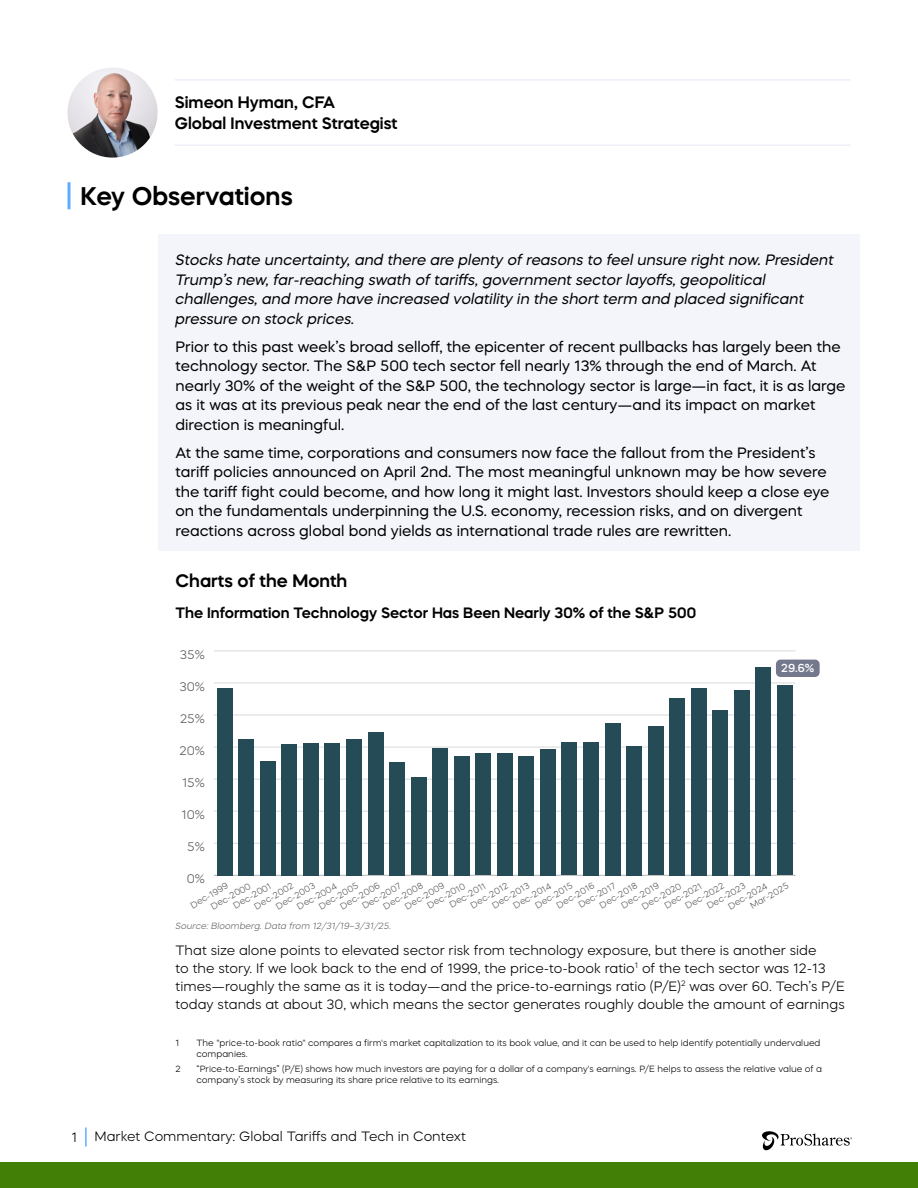
<style>
.page{position:relative;width:918px;height:1188px;background:#fff}
.page>*{position:absolute;margin:0;border:0;box-sizing:border-box;transform-origin:0 0}
.t1{font:600 25.5px "Mazzard H";color:#000}
.t2{font:600 18px "Mazzard H";color:#000}
.t3{font:600 16.5px/21px "Mazzard H";color:#000}
.t4{font:15px/19.5px "Mazzard H";color:#000}
.t5{font:italic 15px/19.5px "Mazzard H";color:#000}
.t6{font:600 15px "Mazzard H";color:#000}
.t7{font:300 13.5px/18px "Mazzard H";color:#000}
.t8{font:300 12.45px "Mazzard H";color:#595959}
.t9{font:500 11.55px "Mazzard H";color:#fff}
.t10{font:300 9px/10.8px "Mazzard H";color:#000}
.t11{font:300 9px/11.4px "Mazzard H";color:#595959}
.t12{font:italic 300 9px "Mazzard H";color:#646464}
</style>
<div class="page">
<div style="left:0;top:1162px;width:918px;height:26px;background:#427f06"></div>
<svg style="left:762px;top:1131px;width:90px;height:20px"></svg>
<hr style="left:85px;top:1127px;width:2px;height:20px;background:#5dadfd">
<div style="left:158px;top:234px;width:702px;height:316px;background:#f3f5fb"></div>
<hr style="left:68px;top:182px;width:2px;height:27px;background:#5dadfd">
<hr style="left:214px;top:875px;width:582px;height:1px;background:#bfbebe">
<hr style="left:214px;top:843px;width:582px;height:1px;background:#d9d9d9">
<hr style="left:214px;top:811px;width:582px;height:1px;background:#d9d9d9">
<hr style="left:214px;top:779px;width:582px;height:1px;background:#d9d9d9">
<hr style="left:214px;top:747px;width:582px;height:1px;background:#d9d9d9">
<hr style="left:214px;top:715px;width:582px;height:1px;background:#d9d9d9">
<hr style="left:214px;top:683px;width:582px;height:1px;background:#d9d9d9">
<hr style="left:214px;top:651px;width:582px;height:1px;background:#d9d9d9">
<div style="left:217px;top:688px;width:16px;height:187px;background:#254c56"></div>
<div style="left:239px;top:739px;width:15px;height:136px;background:#254c56"></div>
<div style="left:260px;top:761px;width:16px;height:114px;background:#254c56"></div>
<div style="left:282px;top:744px;width:15px;height:131px;background:#254c56"></div>
<div style="left:303px;top:743px;width:16px;height:132px;background:#254c56"></div>
<div style="left:325px;top:743px;width:15px;height:132px;background:#254c56"></div>
<div style="left:346px;top:739px;width:16px;height:136px;background:#254c56"></div>
<div style="left:368px;top:733px;width:15px;height:142px;background:#254c56"></div>
<div style="left:389px;top:762px;width:16px;height:113px;background:#254c56"></div>
<div style="left:411px;top:777px;width:15px;height:98px;background:#254c56"></div>
<div style="left:432px;top:748px;width:16px;height:127px;background:#254c56"></div>
<div style="left:454px;top:756px;width:15px;height:119px;background:#254c56"></div>
<div style="left:476px;top:753px;width:15px;height:122px;background:#254c56"></div>
<div style="left:497px;top:753px;width:16px;height:122px;background:#254c56"></div>
<div style="left:519px;top:756px;width:15px;height:119px;background:#254c56"></div>
<div style="left:540px;top:749px;width:16px;height:126px;background:#254c56"></div>
<div style="left:562px;top:743px;width:15px;height:132px;background:#254c56"></div>
<div style="left:583px;top:742px;width:16px;height:133px;background:#254c56"></div>
<div style="left:605px;top:723px;width:15px;height:152px;background:#254c56"></div>
<div style="left:626px;top:746px;width:16px;height:129px;background:#254c56"></div>
<div style="left:648px;top:727px;width:15px;height:148px;background:#254c56"></div>
<div style="left:669px;top:698px;width:16px;height:177px;background:#254c56"></div>
<div style="left:691px;top:688px;width:15px;height:187px;background:#254c56"></div>
<div style="left:712px;top:710px;width:16px;height:165px;background:#254c56"></div>
<div style="left:734px;top:690px;width:16px;height:185px;background:#254c56"></div>
<div style="left:756px;top:667px;width:15px;height:208px;background:#254c56"></div>
<div style="left:777px;top:685px;width:16px;height:190px;background:#254c56"></div>
<div style="left:776px;top:660px;width:44px;height:17px;background:#74788d;border-radius:5px"></div>
<img style="left:68px;top:68px;width:90px;height:90px;border-radius:45px">
<hr style="left:175px;top:79px;width:675px;height:1px;background:#e6eaf7">
<hr style="left:175px;top:145px;width:675px;height:1px;background:#e6eaf7">
<p class="t3" style="left:175px;top:92px;width:224px">Simeon Hyman, CFA<br>Global Investment Strategist</p>
<h1 class="t1" style="left:81px;top:179px;width:214px">Key Observations</h1>
<p class="t5" style="left:176px;top:250px;width:660px">Stocks hate uncertainty, and there are plenty of reasons to feel unsure right now. President Trump’s new, far-reaching swath of tariffs, government sector layoffs, geopolitical challenges, and more have increased volatility in the short term and placed significant pressure on stock prices.</p>
<p class="t4" style="left:176px;top:336px;width:672px">Prior to this past week’s broad selloff, the epicenter of recent pullbacks has largely been the technology sector. The S&amp;P 500 tech sector fell nearly 13% through the end of March. At nearly 30% of the weight of the S&amp;P 500, the technology sector is large—in fact, it is as large as it was at its previous peak near the end of the last century—and its impact on market direction is meaningful.</p>
<p class="t4" style="left:176px;top:442px;width:655px">At the same time, corporations and consumers now face the fallout from the President’s tariff policies announced on April 2nd. The most meaningful unknown may be how severe the tariff fight could become, and how long it might last. Investors should keep a close eye on the fundamentals underpinning the U.S. economy, recession risks, and on divergent reactions across global bond yields as international trade rules are rewritten.</p>
<p class="t2" style="left:176px;top:569px;width:173px">Charts of the Month</p>
<p class="t6" style="left:176px;top:603px;width:522px">The Information Technology Sector Has Been Nearly 30% of the S&amp;P 500</p>
<p class="t8" style="left:180px;top:647px;width:26px">35%</p>
<p class="t8" style="left:179px;top:679px;width:27px">30%</p>
<p class="t8" style="left:180px;top:711px;width:26px">25%</p>
<p class="t8" style="left:179px;top:743px;width:27px">20%</p>
<p class="t8" style="left:182px;top:775px;width:24px">15%</p>
<p class="t8" style="left:181px;top:807px;width:25px">10%</p>
<p class="t8" style="left:187px;top:839px;width:19px">5%</p>
<p class="t9" style="left:781px;top:661px;width:34px">29.6%</p>
<p class="t8" style="left:187px;top:871px;width:20px">0%</p>
<p class="t11" style="left:338px;top:902px;width:46px;rotate:-30deg">Dec-2006</p>
<p class="t11" style="left:554px;top:901px;width:44px;rotate:-30deg">Dec-2016</p>
<p class="t11" style="left:203px;top:892px;width:46px;text-indent:-17px;rotate:-30deg">Dec-1999<br>Dec-2000</p>
<p class="t11" style="left:403px;top:902px;width:45px;rotate:-30deg">Dec-2009</p>
<p class="t11" style="left:295px;top:902px;width:46px;rotate:-30deg">Dec-2004</p>
<p class="t11" style="left:274px;top:902px;width:45px;rotate:-30deg">Dec-2003</p>
<p class="t11" style="left:381px;top:902px;width:46px;rotate:-30deg">Dec-2008</p>
<p class="t11" style="left:619px;top:901px;width:43px;rotate:-30deg">Dec-2019</p>
<p class="t11" style="left:252px;top:902px;width:45px;rotate:-30deg">Dec-2002</p>
<p class="t11" style="left:511px;top:901px;width:44px;rotate:-30deg">Dec-2014</p>
<p class="t11" style="left:726px;top:902px;width:45px;rotate:-30deg">Dec-2024</p>
<p class="t11" style="left:490px;top:901px;width:43px;rotate:-30deg">Dec-2013</p>
<p class="t11" style="left:597px;top:901px;width:43px;rotate:-30deg">Dec-2018</p>
<p class="t11" style="left:705px;top:901px;width:45px;rotate:-30deg">Dec-2023</p>
<p class="t11" style="left:468px;top:901px;width:43px;rotate:-30deg">Dec-2012</p>
<p class="t11" style="left:683px;top:901px;width:45px;rotate:-30deg">Dec-2022</p>
<p class="t11" style="left:360px;top:901px;width:45px;rotate:-30deg">Dec-2007</p>
<p class="t11" style="left:576px;top:900px;width:43px;rotate:-30deg">Dec-2017</p>
<p class="t11" style="left:425px;top:901px;width:44px;rotate:-30deg">Dec-2010</p>
<p class="t11" style="left:640px;top:902px;width:45px;rotate:-30deg">Dec-2020</p>
<p class="t11" style="left:317px;top:902px;width:45px;rotate:-30deg">Dec-2005</p>
<p class="t11" style="left:748px;top:901px;width:44px;rotate:-30deg">Mar-2025</p>
<p class="t11" style="left:533px;top:901px;width:43px;rotate:-30deg">Dec-2015</p>
<p class="t11" style="left:231px;top:901px;width:44px;rotate:-30deg">Dec-2001</p>
<p class="t11" style="left:447px;top:900px;width:42px;rotate:-30deg">Dec-2011</p>
<p class="t11" style="left:662px;top:901px;width:43px;rotate:-30deg">Dec-2021</p>
<p class="t12" style="left:176px;top:921px;width:217px">Source: Bloomberg. Data from 12/31/19–3/31/25.</p>
<p class="t7" style="left:176px;top:941px;width:671px">That size alone points to elevated sector risk from technology exposure, but there is another side<br>to the story. If we look back to the end of 1999, the price-to-book ratio<sup>1</sup> of the tech sector was 12-13 times—roughly the same as it is today—and the price-to-earnings ratio (P/E)<sup>2</sup> was over 60. Tech’s P/E today stands at about 30, which means the sector generates roughly double the amount of earnings</p>
<p class="t10" style="left:176px;top:1037px;width:5px">1</p>
<p class="t10" style="left:196px;top:1037px;width:626px">The "price-to-book ratio" compares a firm's market capitalization to its book value, and it can be used to help identify potentially undervalued companies.</p>
<p class="t10" style="left:176px;top:1063px;width:7px">2</p>
<p class="t10" style="left:196px;top:1063px;width:627px">“Price-to-Earnings” (P/E) shows how much investors are paying for a dollar of a company's earnings. P/E helps to assess the relative value of a company’s stock by measuring its share price relative to its earnings.</p>
<p class="t7" style="left:72px;top:1128px;width:7px">1</p>
<p class="t7" style="left:94px;top:1128px;width:373px">Market Commentary: Global Tariffs and Tech in Context</p>
</div>
